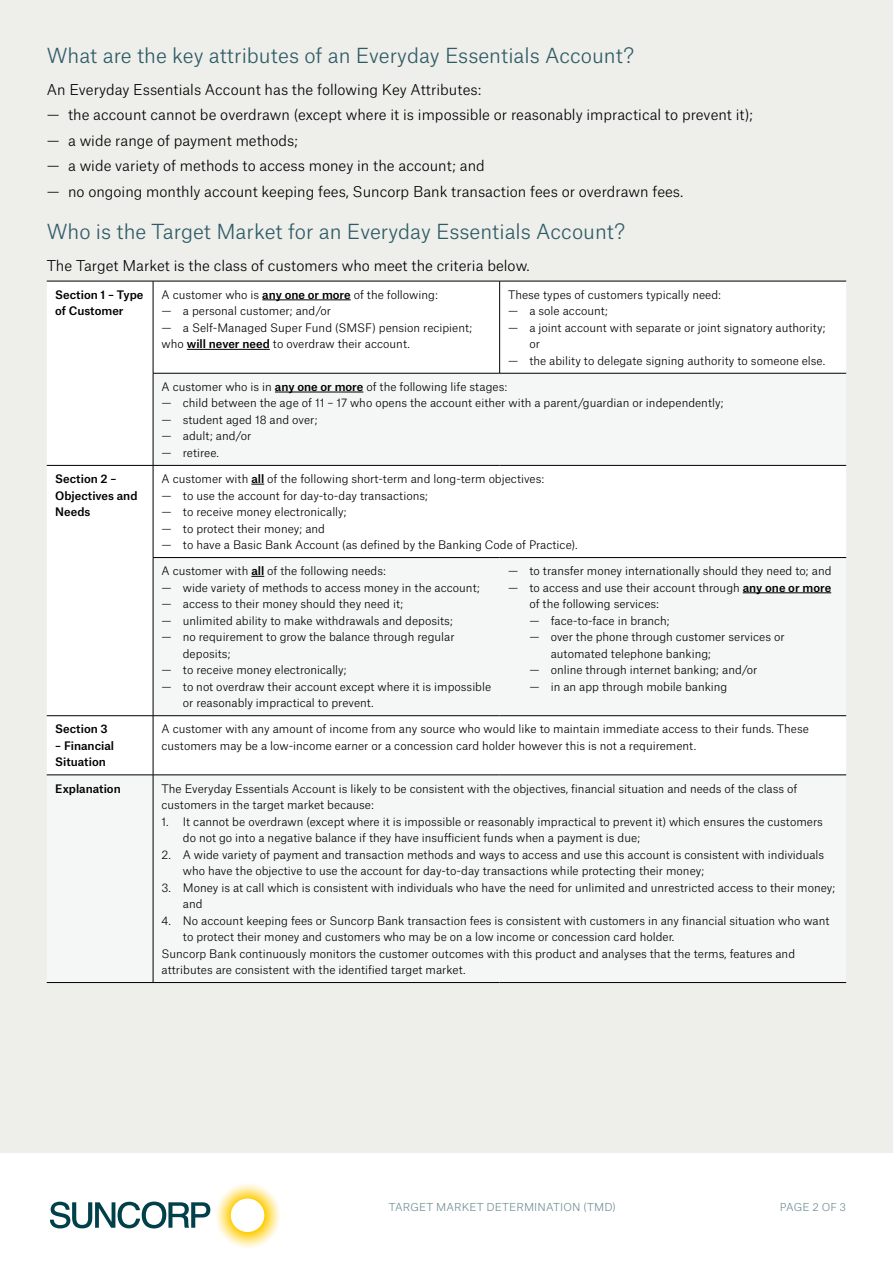
<style>
.page{position:relative;width:893px;height:1263px;background:#fff}
.page>*{position:absolute;margin:0;border:0;box-sizing:border-box;transform-origin:0 0}
.t1{font:300 19.8px "Atlas Grotesk";color:#2e5b66}
.t2{font:300 14.25px "Atlas Grotesk";color:#000}
.t3{font:300 11.25px/16.5px "Atlas Grotesk";color:#000}
.t4{font:500 11.25px/16.5px "Atlas Grotesk";color:#000}
.t5{font:300 10.5px "Atlas Grotesk";letter-spacing:.01em;color:#6c8d94}
.s1{font-weight:500}
</style>
<div class="page">
<div style="left:0;top:0;width:893px;height:1152px;background:#eeeeea"></div>
<svg style="left:50px;top:1184px;width:230px;height:64px"></svg>
<div style="left:47px;top:282px;width:799px;height:91px;background:#fff"></div>
<svg style="left:47px;top:373px;width:799px;height:609px;fill:#f5f7f7"></svg>
<div style="left:47px;top:466px;width:799px;height:249px;background:#fff"></div>
<div style="left:154px;top:558px;width:692px;height:157px;background:#f5f7f7"></div>
<hr style="left:47px;top:281px;width:106px;height:1px;background:#000">
<hr style="left:153px;top:281px;width:347px;height:1px;background:#000">
<hr style="left:153px;top:281px;width:1px;height:92px;background:#000">
<hr style="left:500px;top:281px;width:346px;height:1px;background:#000">
<hr style="left:499px;top:281px;width:1px;height:92px;background:#000">
<hr style="left:153px;top:373px;width:347px;height:1px;background:#000">
<hr style="left:153px;top:373px;width:1px;height:92px;background:#000">
<hr style="left:500px;top:373px;width:346px;height:1px;background:#000">
<hr style="left:47px;top:465px;width:106px;height:1px;background:#000">
<hr style="left:153px;top:465px;width:347px;height:1px;background:#000">
<hr style="left:153px;top:466px;width:1px;height:91px;background:#000">
<hr style="left:500px;top:465px;width:346px;height:1px;background:#000">
<hr style="left:153px;top:558px;width:1px;height:157px;background:#000">
<hr style="left:153px;top:557px;width:347px;height:1px;background:#000">
<hr style="left:500px;top:557px;width:346px;height:1px;background:#000">
<hr style="left:47px;top:715px;width:106px;height:1px;background:#000">
<hr style="left:153px;top:715px;width:347px;height:1px;background:#000">
<hr style="left:153px;top:716px;width:1px;height:59px;background:#000">
<hr style="left:500px;top:715px;width:346px;height:1px;background:#000">
<hr style="left:47px;top:775px;width:106px;height:1px;background:#000">
<hr style="left:153px;top:775px;width:347px;height:1px;background:#000">
<hr style="left:153px;top:775px;width:1px;height:207px;background:#000">
<hr style="left:500px;top:775px;width:346px;height:1px;background:#000">
<hr style="left:47px;top:982px;width:106px;height:1px;background:#000">
<hr style="left:153px;top:982px;width:347px;height:1px;background:#000">
<hr style="left:500px;top:982px;width:346px;height:1px;background:#000">
<hr style="left:262px;top:300px;width:89px;height:1px;background:#000">
<hr style="left:187px;top:349px;width:83px;height:1px;background:#000">
<hr style="left:275px;top:392px;width:88px;height:1px;background:#000">
<svg style="left:251px;top:484px;width:13px;height:1px"></svg>
<svg style="left:251px;top:576px;width:13px;height:1px"></svg>
<hr style="left:743px;top:592px;width:88px;height:1px;background:#000">
<h1 class="t1" style="left:47px;top:40px;width:589px">What are the key attributes of an Everyday Essentials Account?</h1>
<p class="t2" style="left:47px;top:78px;width:436px">An Everyday Essentials Account has the following Key Attributes:</p>
<p class="t2" style="left:47px;top:104px;width:708px">— the account cannot be overdrawn (except where it is impossible or reasonably impractical to prevent it);</p>
<p class="t2" style="left:47px;top:129px;width:253px">— a wide range of payment methods;</p>
<p class="t2" style="left:47px;top:155px;width:440px">— a wide variety of methods to access money in the account; and</p>
<p class="t2" style="left:47px;top:180px;width:638px">— no ongoing monthly account keeping fees, Suncorp Bank transaction fees or overdrawn fees.</p>
<h1 class="t1" style="left:47px;top:216px;width:580px">Who is the Target Market for an Everyday Essentials Account?</h1>
<p class="t2" style="left:47px;top:254px;width:484px">The Target Market is the class of customers who meet the criteria below.</p>
<p class="t4" style="left:55px;top:285px;width:90px">Section 1 – Type of Customer</p>
<p class="t3" style="left:162px;top:285px;width:278px">A customer who is <span class="s1">any one or more</span> of the following:</p>
<p class="t3" style="left:508px;top:285px;width:214px">These types of customers typically need:</p>
<p class="t3" style="left:508px;top:302px;width:102px">— a sole account;</p>
<p class="t3" style="left:529px;top:318px;width:298px;text-indent:-21px">— a joint account with separate or joint signatory authority; or</p>
<p class="t3" style="left:508px;top:351px;width:319px">— the ability to delegate signing authority to someone else.</p>
<p class="t3" style="left:162px;top:302px;width:171px">— a personal customer; and/or</p>
<p class="t3" style="left:162px;top:318px;width:312px">— a Self-Managed Super Fund (SMSF) pension recipient; who <span class="s1">will never need</span> to overdraw their account.</p>
<p class="t3" style="left:162px;top:377px;width:347px">A customer who is in <span class="s1">any one or more</span> of the following life stages:</p>
<p class="t3" style="left:162px;top:394px;width:563px">— child between the age of 11 – 17 who opens the account either with a parent/guardian or independently;</p>
<p class="t3" style="left:162px;top:410px;width:157px">— student aged 18 and over;</p>
<p class="t3" style="left:162px;top:427px;width:91px">— adult; and/or</p>
<p class="t3" style="left:162px;top:443px;width:59px">— retiree.</p>
<p class="t4" style="left:55px;top:469px;width:84px">Section 2 –<br>Objectives and<br>Needs</p>
<p class="t3" style="left:162px;top:469px;width:384px">A customer with <span class="s1">all</span> of the following short-term and long-term objectives:</p>
<p class="t3" style="left:162px;top:486px;width:268px">— to use the account for day-to-day transactions;</p>
<p class="t3" style="left:162px;top:502px;width:187px">— to receive money electronically;</p>
<p class="t3" style="left:162px;top:519px;width:165px">— to protect their money; and</p>
<p class="t3" style="left:162px;top:535px;width:418px">— to have a Basic Bank Account (as defined by the Banking Code of Practice).</p>
<p class="t3" style="left:162px;top:562px;width:226px">A customer with <span class="s1">all</span> of the following needs:</p>
<p class="t3" style="left:162px;top:578px;width:320px">— wide variety of methods to access money in the account;</p>
<p class="t3" style="left:162px;top:595px;width:243px">— access to their money should they need it;</p>
<p class="t3" style="left:162px;top:611px;width:293px">— unlimited ability to make withdrawals and deposits;</p>
<p class="t3" style="left:183px;top:628px;width:273px;text-indent:-21px">— no requirement to grow the balance through regular deposits;</p>
<p class="t3" style="left:162px;top:661px;width:187px">— to receive money electronically;</p>
<p class="t3" style="left:183px;top:677px;width:310px;text-indent:-21px">— to not overdraw their account except where it is impossible or reasonably impractical to prevent.</p>
<p class="t3" style="left:508px;top:562px;width:325px">— to transfer money internationally should they need to; and</p>
<p class="t3" style="left:529px;top:578px;width:303px;text-indent:-21px">— to access and use their account through <span class="s1">any one or more </span>of the following services:</p>
<p class="t3" style="left:529px;top:611px;width:142px">— face-to-face in branch;</p>
<p class="t3" style="left:551px;top:628px;width:235px;text-indent:-21px">— over the phone through customer services or automated telephone banking;</p>
<p class="t3" style="left:529px;top:661px;width:230px">— online through internet banking; and/or</p>
<p class="t3" style="left:529px;top:677px;width:199px">— in an app through mobile banking</p>
<p class="t4" style="left:55px;top:720px;width:54px">Section 3</p>
<p class="t4" style="left:55px;top:736px;width:60px">– Financial<br>Situation</p>
<p class="t3" style="left:162px;top:720px;width:649px">A customer with any amount of income from any source who would like to maintain immediate access to their funds. These customers may be a low-income earner or a concession card holder however this is not a requirement.</p>
<p class="t4" style="left:55px;top:779px;width:67px">Explanation</p>
<p class="t3" style="left:162px;top:779px;width:637px">The Everyday Essentials Account is likely to be consistent with the objectives, financial situation and needs of the class of customers in the target market because:</p>
<p class="t3" style="left:183px;top:812px;width:641px;text-indent:-21px">1. It cannot be overdrawn (except where it is impossible or reasonably impractical to prevent it) which ensures the customers do not go into a negative balance if they have insufficient funds when a payment is due;</p>
<p class="t3" style="left:183px;top:845px;width:643px;text-indent:-21px">2. A wide variety of payment and transaction methods and ways to access and use this account is consistent with individuals who have the objective to use the account for day-to-day transactions while protecting their money;</p>
<p class="t3" style="left:183px;top:878px;width:654px;text-indent:-21px">3. Money is at call which is consistent with individuals who have the need for unlimited and unrestricted access to their money; and</p>
<p class="t3" style="left:162px;top:911px;width:669px">4. No account keeping fees or Suncorp Bank transaction fees is consistent with customers in any financial situation who want</p>
<p class="t3" style="left:183px;top:927px;width:493px">to protect their money and customers who may be on a low income or concession card holder.</p>
<p class="t3" style="left:162px;top:944px;width:635px">Suncorp Bank continuously monitors the customer outcomes with this product and analyses that the terms, features and</p>
<p class="t3" style="left:162px;top:960px;width:306px">attributes are consistent with the identified target market.</p>
<p class="t5" style="left:389px;top:1198px;width:229px">TARGET MARKET DETERMINATION (TMD)</p>
<p class="t5" style="left:780px;top:1198px;width:68px">PAGE 2 OF 3</p>
</div>
